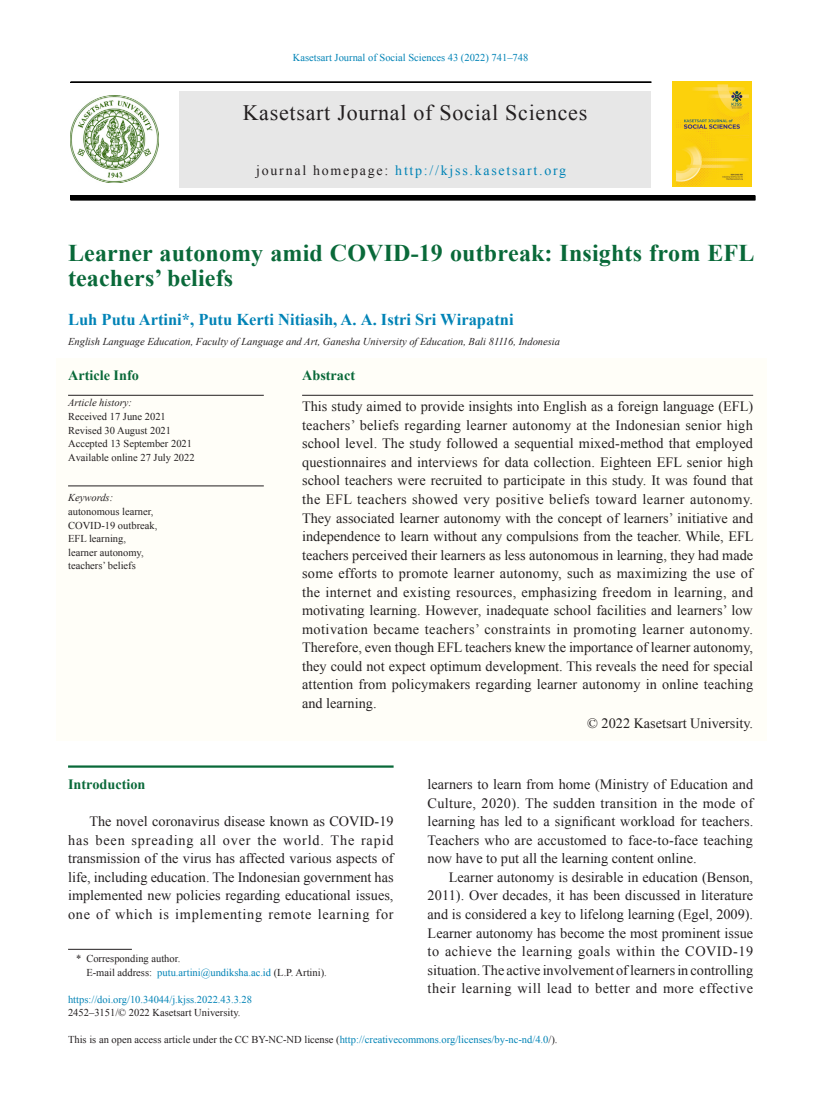
<style>
.page{position:relative;width:817px;height:1115px;background:#fff}
.page>*{position:absolute;margin:0;border:0;box-sizing:border-box;transform-origin:0 0}
.t1{font:700 24px/25.5px "Times New Roman";letter-spacing:.005em;color:#096939}
.t2{font:22.05px "Times New Roman";letter-spacing:.035em;color:#231f20}
.t3{font:700 16.5px "Times New Roman";color:#0083b6}
.t4{font:14.25px/18.6px "Times New Roman";color:#231f20;text-align:justify}
.t5{font:14.25px "Times New Roman";letter-spacing:.035em;color:#231f20}
.t6{font:14.25px "Times New Roman";letter-spacing:.02em;color:#231f20}
.t7{font:700 14.25px "Times New Roman";color:#096939}
.t8{font:13.95px "Times New Roman";letter-spacing:.125em;color:#0083b6}
.t9{font:10.5px/13.6px "Times New Roman";color:#231f20}
.t10{font:10.5px/13.6px "Times New Roman";color:#0083b6}
.t11{font:italic 10.5px "Times New Roman";color:#231f20}
.s1{color:#231f20}
.s2{font-weight:700;color:#096939}
.s3{font-style:italic}
.s4{color:#0083b6}
</style>
<div class="page">
<div style="left:71px;top:196px;width:684px;height:4px;border:1px solid #000"></div>
<div style="left:179px;top:91px;width:471px;height:96px;background:#e7e7e7"></div>
<img style="left:71px;top:95px;width:87px;height:88px">
<div style="left:71px;top:82px;width:580px;height:1px;border:1px solid #000"></div>
<svg style="left:672px;top:81px;width:80px;height:106px"></svg>
<img style="left:672px;top:82px;width:79px;height:104px">
<div style="left:57px;top:358px;width:710px;height:382px;background:#fffef8"></div>
<hr style="left:302px;top:395px;width:451px;height:1px;background:#231f20">
<hr style="left:68px;top:395px;width:196px;height:1px;background:#231f20">
<hr style="left:68px;top:485px;width:196px;height:1px;background:#231f20">
<hr style="left:68px;top:948px;width:64px;height:1px;background:#231f20">
<hr style="left:68px;top:765px;width:325px;height:2px;background:#096939">
<p class="t10" style="left:293px;top:50px;width:237px">Kasetsart Journal of Social Sciences 43 (2022) 741–748</p>
<p class="t2" style="left:243px;top:97px;width:346px">Kasetsart Journal of Social Sciences</p>
<p class="t8" style="left:256px;top:160px;width:311px"><span class="s1">journal homepage:</span> http://kjss.kasetsart.org</p>
<p class="t1" style="left:68px;top:239px;width:687px">Learner autonomy amid COVID-19 outbreak: Insights from EFL teachers’ beliefs</p>
<p class="t3" style="left:68px;top:307px;width:447px">Luh Putu Artini*, Putu Kerti Nitiasih, A. A. Istri Sri Wirapatni</p>
<p class="t11" style="left:68px;top:334px;width:493px">English Language Education, Faculty of Language and Art, Ganesha University of Education, Bali 81116, Indonesia</p>
<p class="t4" style="left:302px;top:359px;width:452px;line-height:31.3px"><span class="s2">Abstract<br></span>This study aimed to provide insights into English as a foreign language (EFL)</p>
<p class="t4" style="left:302px;top:415px;width:453px">teachers’ beliefs regarding learner autonomy at the Indonesian senior high school level. The study followed a sequential mixed-method that employed questionnaires and interviews for data collection. Eighteen EFL senior high school teachers were recruited to participate in this study. It was found that the EFL teachers showed very positive beliefs toward learner autonomy.<br>They associated learner autonomy with the concept of learners’ initiative and independence to learn without any compulsions from the teacher. While, EFL teachers perceived their learners as less autonomous in learning, they had made some efforts to promote learner autonomy, such as maximizing the use of the internet and existing resources, emphasizing freedom in learning, and motivating learning. However, inadequate school facilities and learners’ low motivation became teachers’ constraints in promoting learner autonomy.<br>Therefore, even though EFL teachers knew the importance of learner autonomy, they could not expect optimum development. This reveals the need for special attention from policymakers regarding learner autonomy in online teaching and learning.</p>
<p class="t4" style="left:587px;top:713px;width:167px">© 2022 Kasetsart University.</p>
<p class="t7" style="left:68px;top:365px;width:72px">Article Info</p>
<p class="t9" style="left:68px;top:395px;width:128px"><span class="s3">Article history:<br></span>Received 17 June 2021<br>Revised 30 August 2021<br>Accepted 13 September 2021<br>Available online 27 July 2022</p>
<p class="t9" style="left:68px;top:490px;width:91px"><span class="s3">Keywords: </span>autonomous learner,<br>COVID-19 outbreak,<br>EFL learning, learner autonomy, teachers’ beliefs</p>
<p class="t7" style="left:68px;top:773px;width:79px">Introduction</p>
<p class="t4" style="left:68px;top:811px;width:327px;text-indent:21px">The novel coronavirus disease known as COVID-19 has been spreading all over the world. The rapid transmission of the virus has affected various aspects of life, including education. The Indonesian government has implemented new policies regarding educational issues, one of which is implementing remote learning for</p>
<p class="t4" style="left:427px;top:774px;width:327px">learners to learn from home (Ministry of Education and</p>
<p class="t6" style="left:427px;top:792px;width:327px">Culture, 2020). The sudden transition in the mode of</p>
<p class="t4" style="left:427px;top:811px;width:327px">learning has led to a significant workload for teachers.</p>
<p class="t4" style="left:427px;top:830px;width:327px">Teachers who are accustomed to face-to-face teaching</p>
<p class="t4" style="left:427px;top:848px;width:270px">now have to put all the learning content online.</p>
<p class="t4" style="left:449px;top:867px;width:306px">Learner autonomy is desirable in education (Benson,</p>
<p class="t4" style="left:427px;top:885px;width:327px">2011). Over decades, it has been discussed in literature</p>
<p class="t4" style="left:427px;top:904px;width:327px">and is considered a key to lifelong learning (Egel, 2009).</p>
<p class="t4" style="left:427px;top:922px;width:327px">Learner autonomy has become the most prominent issue</p>
<p class="t5" style="left:427px;top:940px;width:327px">to achieve the learning goals within the COVID-19</p>
<p class="t4" style="left:427px;top:959px;width:327px">situation. The active involvement of learners in controlling</p>
<p class="t5" style="left:427px;top:977px;width:327px">their learning will lead to better and more effective</p>
<p class="t9" style="left:86px;top:951px;width:242px;text-indent:-10px">* Corresponding author.<br>E-mail address: <span class="s4">putu.artini@undiksha.ac.id</span> (L.P. Artini).</p>
<p class="t10" style="left:68px;top:991px;width:185px">https://doi.org/10.34044/j.kjss.2022.43.3.28<br><span class="s1">2452–3151/© 2022 Kasetsart University.</span></p>
<p class="t9" style="left:68px;top:1031px;width:491px">This is an open access article under the CC BY-NC-ND license (<span class="s4">http://creativecommons.org/licenses/by-nc-nd/4.0</span>/).</p>
</div>
